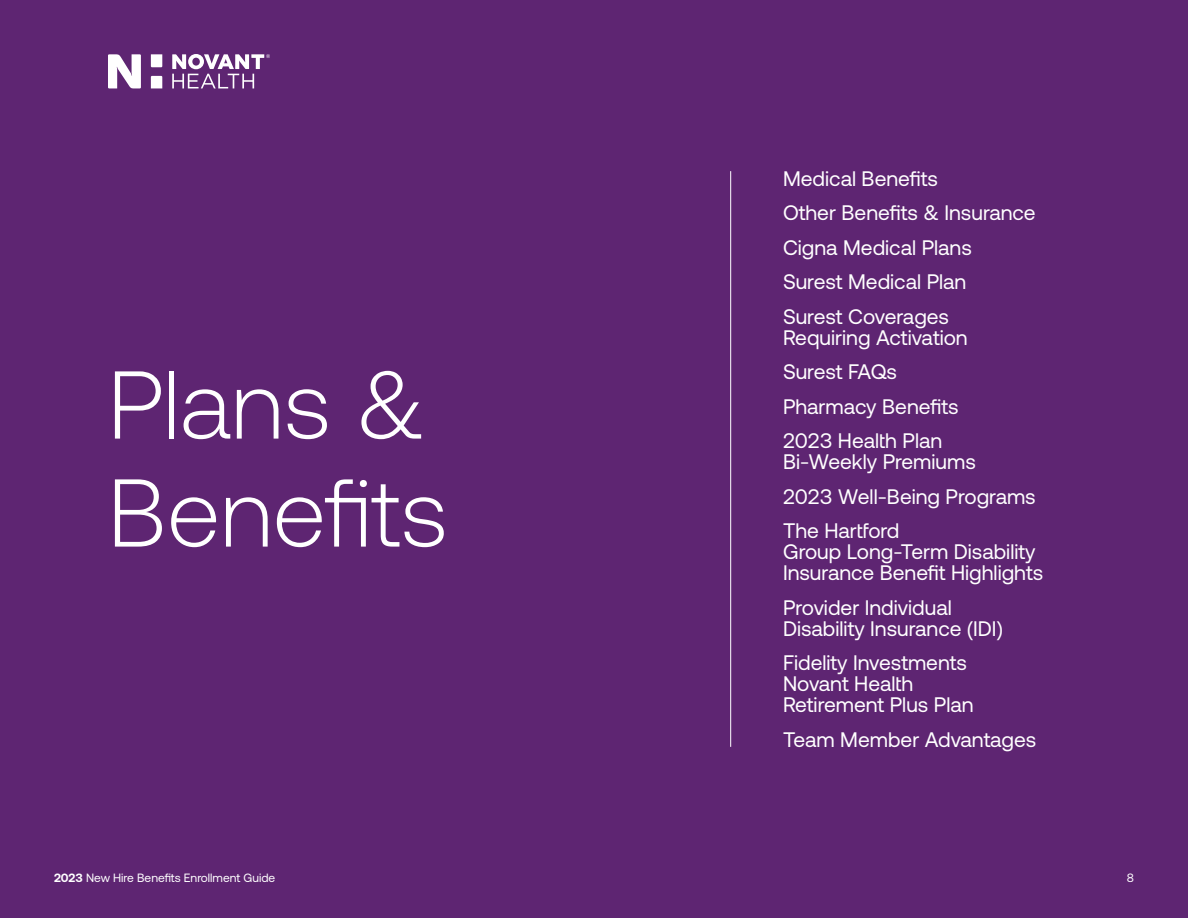
<style>
.page{position:relative;width:1188px;height:918px;background:#5e2572}
.page>*{position:absolute;margin:0;border:0;box-sizing:border-box;transform-origin:0 0}
.t1{font:300 96px/108px "Aeonik";color:#fff}
.t2{font:21px/34.5px "Aeonik";color:#fff}
.t3{font:12px "Aeonik";color:#fff}
.s1{font-weight:700}
</style>
<div class="page">
<svg style="left:108px;top:54px;width:33px;height:34px"></svg>
<svg style="left:151px;top:54px;width:11px;height:13px"></svg>
<svg style="left:151px;top:76px;width:11px;height:12px"></svg>
<svg style="left:172px;top:54px;width:98px;height:34px"></svg>
<hr style="left:730px;top:171px;width:1px;height:576px;background:#fff">
<h1 class="t1" style="left:108px;top:351px;width:341px">Plans &amp;<br>Benefits</h1>
<p class="t2" style="left:783px;top:161px;width:254px">Medical Benefits<br>Other Benefits &amp; Insurance<br>Cigna Medical Plans<br>Surest Medical Plan<br>Surest Coverages</p>
<p class="t2" style="left:783px;top:320px;width:186px">Requiring Activation<br>Surest FAQs<br>Pharmacy Benefits<br>2023 Health Plan</p>
<p class="t2" style="left:783px;top:445px;width:254px">Bi‑Weekly Premiums<br>2023 Well-Being Programs<br>The Hartford</p>
<p class="t2" style="left:783px;top:542px;width:262px;line-height:21px">Group Long‑Term Disability<br>Insurance Benefit Highlights</p>
<p class="t2" style="left:783px;top:597px;width:221px;line-height:21px">Provider Individual<br>Disability Insurance (IDI)</p>
<p class="t2" style="left:783px;top:653px;width:192px;line-height:21px">Fidelity Investments<br>Novant Health<br>Retirement Plus Plan</p>
<p class="t2" style="left:783px;top:722px;width:255px">Team Member Advantages</p>
<p class="t3" style="left:54px;top:871px;width:223px"><span class="s1">2023</span> New Hire Benefits Enrollment Guide</p>
<p class="t3" style="left:1127px;top:871px;width:9px">8</p>
</div>
